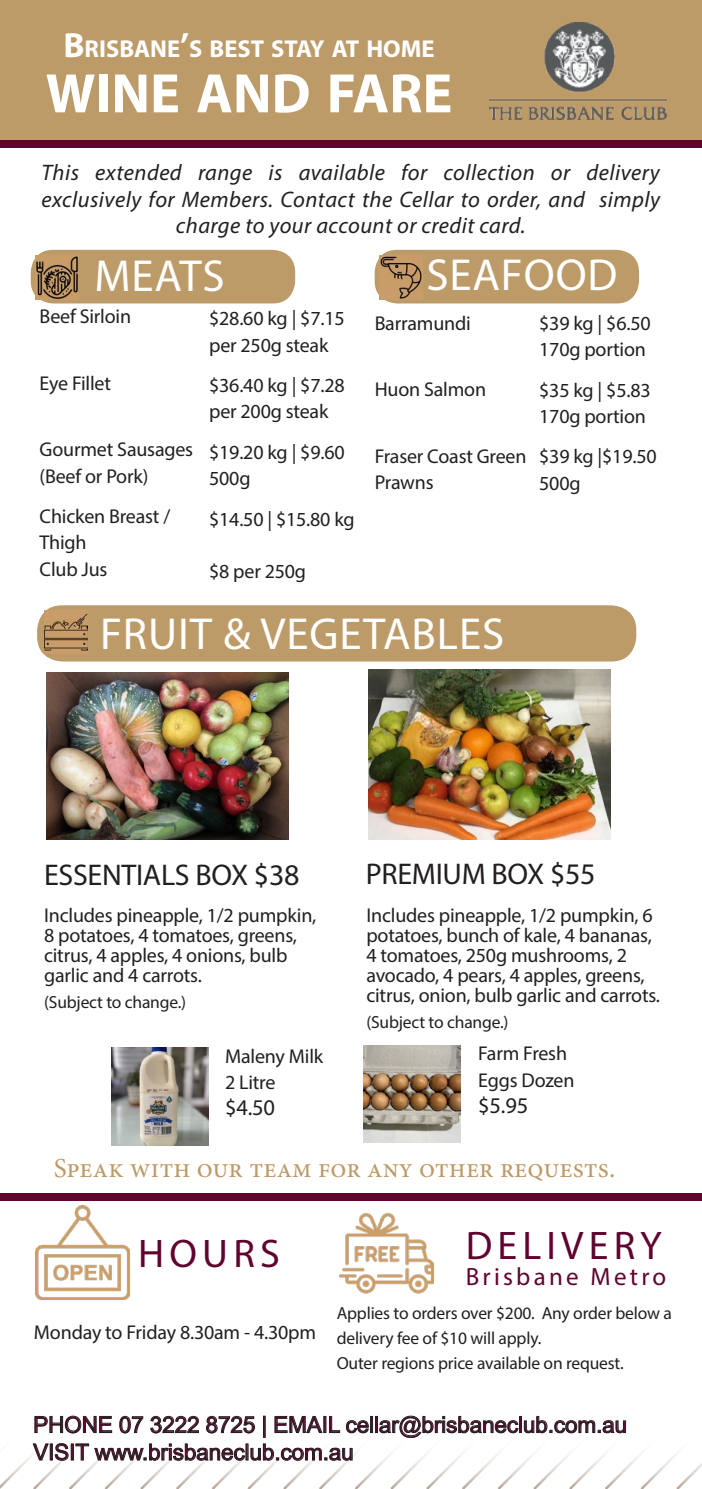
<style>
.page{position:relative;width:702px;height:1489px;background:#fff}
.page>*{position:absolute;margin:0;border:0;box-sizing:border-box;transform-origin:0 0}
.t1{font:700 56px "Myriad Pro";color:#fff}
.t2{font:45px "Myriad Pro";letter-spacing:.02em;color:#fff}
.t3{font:40px "Myriad Pro";letter-spacing:.13em;color:#60032f}
.t4{font:30px "Myriad Pro";letter-spacing:-.01em;color:#231f20}
.t5{font:27.5px "Minion Pro";color:#bc9b69}
.t6{font:25px "Myriad Pro";letter-spacing:.13em;color:#60032f}
.t7{font:700 24.5px "Myriad Pro";color:#fff}
.t8{font:italic 22.5px/26.2px "Myriad Pro";letter-spacing:.02em;color:#231f20;text-align:center}
.t9{font:22.5px/27.5px "Arial";letter-spacing:-.005em;color:#60032f}
.t10{font:22.5px "Myriad Pro";color:#231f20}
.t11{font:20px/26.2px "Myriad Pro";letter-spacing:-.01em;color:#231f20}
.t12{font:17.5px/25px "Myriad Pro";letter-spacing:-.01em;color:#231f20}
.s1{font-size:35px}
</style>
<div class="page">
<div style="left:0;top:0;width:702px;height:147px;background:#bc9b69"></div>
<svg style="left:0;top:1415px;width:702px;height:73px"></svg>
<img style="left:489px;top:22px;width:177px;height:97px">
<img style="left:36px;top:1205px;width:94px;height:94px">
<div style="left:31px;top:250px;width:264px;height:53px;background:#bc9b69;border-radius:23px"></div>
<img style="left:35px;top:256px;width:44px;height:43px">
<div style="left:374px;top:250px;width:265px;height:53px;background:#bc9b69;border-radius:23px"></div>
<img style="left:379px;top:256px;width:43px;height:43px">
<div style="left:37px;top:605px;width:599px;height:56px;background:#bc9b69;border-radius:25px"></div>
<img style="left:44px;top:610px;width:44px;height:43px">
<img style="left:46px;top:672px;width:242px;height:167px">
<img style="left:368px;top:669px;width:242px;height:170px">
<div style="left:0;top:1193px;width:702px;height:7px;background:#60032f"></div>
<img style="left:339px;top:1213px;width:94px;height:81px">
<img style="left:112px;top:1047px;width:96px;height:98px">
<img style="left:363px;top:1045px;width:97px;height:97px">
<div style="left:0;top:140px;width:702px;height:7px;background:#60032f"></div>
<p class="t7" style="left:63px;top:33px;width:372px"><span class="s1">B</span>RISBANE<span class="s1">’</span>S BEST STAY AT HOME</p>
<h1 class="t1" style="left:46px;top:57px;width:408px">WINE AND FARE</h1>
<p class="t8" style="left:42px;top:159px;width:620px">This extended range is available for collection or delivery exclusively for Members. Contact the Cellar to order, and simply charge to your account or credit card.</p>
<h2 class="t2" style="left:94px;top:248px;width:132px">MEATS</h2>
<p class="t11" style="left:40px;top:303px;width:93px">Beef Sirloin</p>
<p class="t11" style="left:209px;top:305px;width:137px">$28.60 kg | $7.15 per 250g steak</p>
<p class="t11" style="left:209px;top:372px;width:137px">$36.40 kg | $7.28 per 200g steak</p>
<p class="t11" style="left:209px;top:438px;width:137px">$19.20 kg | $9.60<br>500g</p>
<p class="t11" style="left:209px;top:505px;width:147px">$14.50 | $15.80 kg</p>
<p class="t11" style="left:209px;top:558px;width:98px">$8 per 250g</p>
<p class="t11" style="left:40px;top:369px;width:73px">Eye Fillet</p>
<p class="t11" style="left:40px;top:436px;width:155px">Gourmet Sausages (Beef or Pork)</p>
<p class="t11" style="left:40px;top:503px;width:132px">Chicken Breast /<br>Thigh<br>Club Jus</p>
<h2 class="t2" style="left:426px;top:247px;width:193px">SEAFOOD</h2>
<p class="t11" style="left:374px;top:309px;width:98px">Barramundi</p>
<p class="t11" style="left:374px;top:376px;width:113px">Huon Salmon</p>
<p class="t11" style="left:374px;top:443px;width:153px">Fraser Coast Green<br>Prawns</p>
<p class="t11" style="left:539px;top:310px;width:113px">$39 kg | $6.50<br>170g portion</p>
<p class="t11" style="left:539px;top:376px;width:113px">$35 kg | $5.83<br>170g portion</p>
<p class="t11" style="left:539px;top:443px;width:119px">$39 kg |$19.50<br>500g</p>
<h2 class="t2" style="left:100px;top:605px;width:406px">FRUIT &amp; VEGETABLES</h2>
<h3 class="t4" style="left:44px;top:856px;width:257px">ESSENTIALS BOX $38</h3>
<p class="t11" style="left:44px;top:904px;width:274px;line-height:20px">Includes pineapple, 1/2 pumpkin,<br>8 potatoes, 4 tomatoes, greens, citrus, 4 apples, 4 onions, bulb garlic and 4 carrots.</p>
<p class="t12" style="left:44px;top:989px;width:144px">(Subject to change.)</p>
<p class="t11" style="left:225px;top:1042px;width:100px">Maleny Milk<br>2 Litre</p>
<p class="t10" style="left:225px;top:1093px;width:51px">$4.50</p>
<h3 class="t4" style="left:366px;top:855px;width:231px">PREMIUM BOX $55</h3>
<p class="t11" style="left:366px;top:904px;width:295px;line-height:20px">Includes pineapple, 1/2 pumpkin, 6 potatoes, bunch of kale, 4 bananas, 4 tomatoes, 250g mushrooms, 2 avocado, 4 pears, 4 apples, greens, citrus, onion, bulb garlic and carrots.</p>
<p class="t12" style="left:366px;top:1009px;width:144px">(Subject to change.)</p>
<p class="t11" style="left:478px;top:1040px;width:98px">Farm Fresh<br>Eggs Dozen</p>
<p class="t10" style="left:478px;top:1091px;width:51px">$5.95</p>
<h3 class="t5" style="left:54px;top:1149px;width:563px">Speak with our team for any other requests.</h3>
<h3 class="t3" style="left:138px;top:1228px;width:143px">HOURS</h3>
<p class="t11" style="left:34px;top:1318px;width:283px">Monday to Friday 8.30am - 4.30pm</p>
<h3 class="t3" style="left:465px;top:1220px;width:197px">DELIVERY</h3>
<p class="t6" style="left:465px;top:1261px;width:202px">Brisbane Metro</p>
<p class="t12" style="left:337px;top:1299px;width:336px">Applies to orders over $200. Any order below a delivery fee of $10 will apply.<br>Outer regions price available on request.</p>
<p class="t9" style="left:33px;top:1410px;width:595px">PHONE 07 3222 8725 | EMAIL cellar@brisbaneclub.com.au<br>VISIT www.brisbaneclub.com.au</p>
</div>
